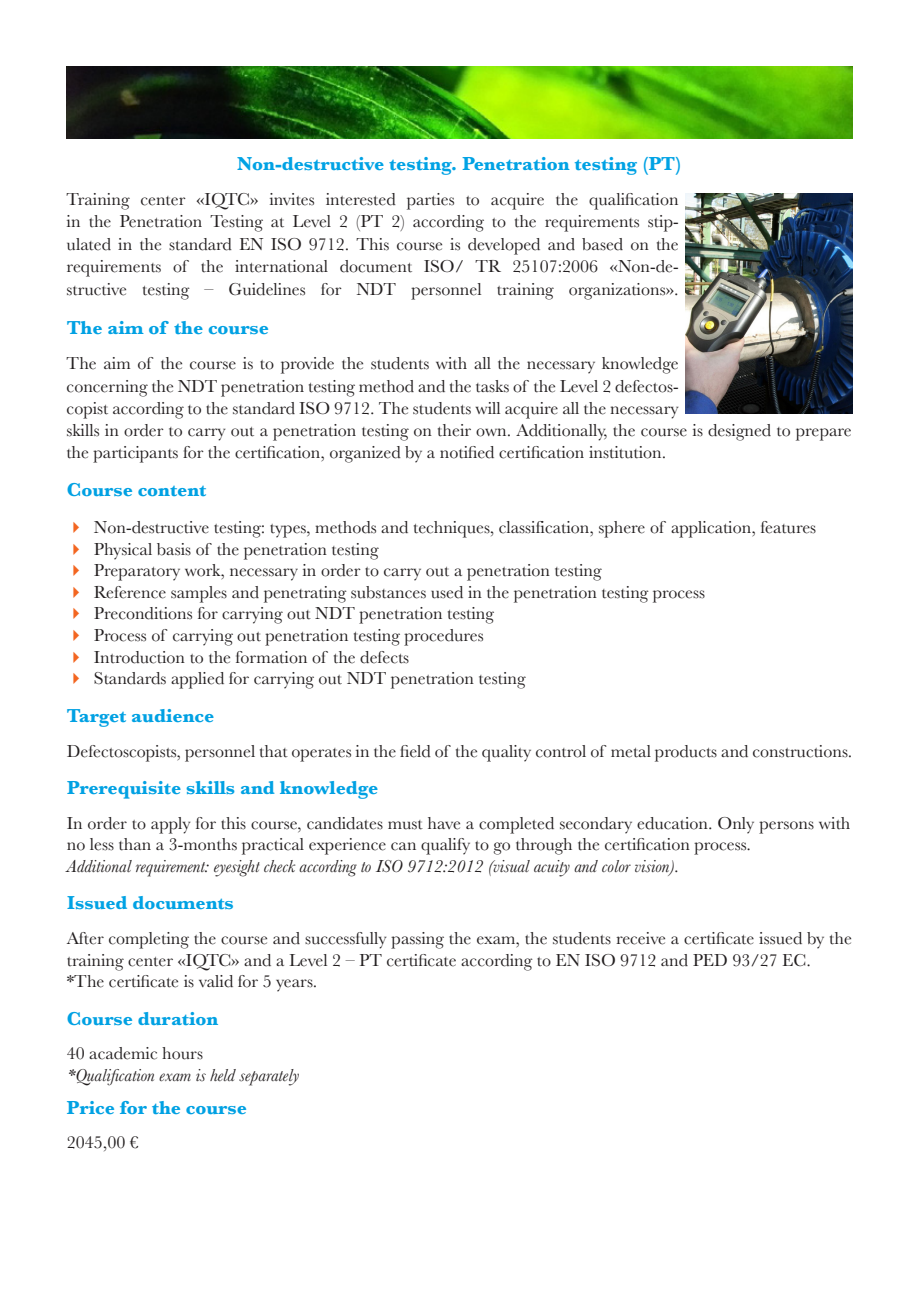
<style>
.page{position:relative;width:919px;height:1289px;background:#fff}
.page>*{position:absolute;margin:0;border:0;box-sizing:border-box;transform-origin:0 0}
.t1{font:700 19.5px "Baskerville";color:#00a1e3}
.t2{font:700 19.5px "Baskerville";color:#00a2e4}
.t3{font:18px/22.5px "Baskerville";color:#231f20}
.t4{font:italic 18px "Baskerville";color:#231f20}
.s1{color:#f36621}
</style>
<div class="page">
<img style="left:67px;top:67px;width:785px;height:72px">
<img style="left:685px;top:193px;width:167px;height:220px">
<p class="t2" style="left:237px;top:150px;width:446px">Non-destructive testing. Penetration testing (PT)</p>
<p class="t3" style="left:67px;top:188px;width:613px;text-align:justify">Training center «IQTC» invites interested parties to acquire the qualification in the Penetration Testing at Level 2 (РT 2) according to the requirements stip&shy;ulated in the standard EN ISO 9712. This course is developed and based on the requirements of the international document ISO/ TR 25107:2006 «Non-de&shy;structive testing – Guidelines for NDT personnel training organizations».</p>
<p class="t1" style="left:67px;top:314px;width:204px">The aim of the course</p>
<p class="t3" style="left:67px;top:352px;width:613px;text-align:justify">The aim of the course is to provide the students with all the necessary knowledge concerning the NDT penetration testing method and the tasks of the Level 2 defectos&shy;copist according to the standard ISO 9712. The students will acquire all the necessary</p>
<p class="t3" style="left:66px;top:419px;width:786px">skills in order to carry out a penetration testing on their own. Additionally, the course is designed to prepare the participants for the certification, organized by a notified certification institution.</p>
<p class="t1" style="left:67px;top:476px;width:141px">Course content</p>
<p class="t3" style="left:67px;top:516px;width:750px"><span class="s1">✔</span> Non-destructive testing: types, methods and techniques, classification, sphere of application, features</p>
<p class="t3" style="left:67px;top:537px;width:313px"><span class="s1">✔</span> Physical basis of the penetration testing</p>
<p class="t3" style="left:67px;top:559px;width:536px"><span class="s1">✔</span> Preparatory work, necessary in order to carry out a penetration testing</p>
<p class="t3" style="left:67px;top:581px;width:639px"><span class="s1">✔</span> Reference samples and penetrating substances used in the penetration testing process</p>
<p class="t3" style="left:67px;top:602px;width:428px"><span class="s1">✔</span> Preconditions for carrying out NDT penetration testing</p>
<p class="t3" style="left:67px;top:624px;width:418px"><span class="s1">✔</span> Process of carrying out penetration testing procedures</p>
<p class="t3" style="left:67px;top:645px;width:344px"><span class="s1">✔</span> Introduction to the formation of the defects</p>
<p class="t3" style="left:67px;top:667px;width:460px"><span class="s1">✔</span> Standards applied for carrying out NDT penetration testing</p>
<p class="t1" style="left:67px;top:701px;width:149px">Target audience</p>
<p class="t3" style="left:67px;top:739px;width:786px">Defectoscopists, personnel that operates in the field of the quality control of metal products and constructions.</p>
<p class="t1" style="left:67px;top:773px;width:313px">Prerequisite skills and knowledge</p>
<p class="t3" style="left:67px;top:812px;width:785px;line-height:21.6px">In order to apply for this course, candidates must have a completed secondary education. Only persons with no less than a 3-months practical experience can qualify to go through the certification process.</p>
<p class="t4" style="left:67px;top:854px;width:614px">Additional requirement: eyesight check according to ISO 9712:2012 (visual acuity and color vision).</p>
<p class="t2" style="left:67px;top:889px;width:168px">Issued documents</p>
<p class="t3" style="left:67px;top:927px;width:786px;line-height:21.6px">After completing the course and successfully passing the exam, the students receive a certificate issued by the training center «IQTC» and a Level 2 – PT certificate according to EN ISO 9712 and PED 93/27 EC.</p>
<p class="t3" style="left:67px;top:970px;width:252px">*The certificate is valid for 5 years.</p>
<p class="t1" style="left:67px;top:1004px;width:153px">Course duration</p>
<p class="t3" style="left:67px;top:1042px;width:138px">40 academic hours</p>
<p class="t4" style="left:67px;top:1063px;width:234px">*Qualification exam is held separately</p>
<p class="t1" style="left:67px;top:1093px;width:181px">Price for the course</p>
<p class="t3" style="left:67px;top:1131px;width:73px">2045,00 €</p>
</div>
